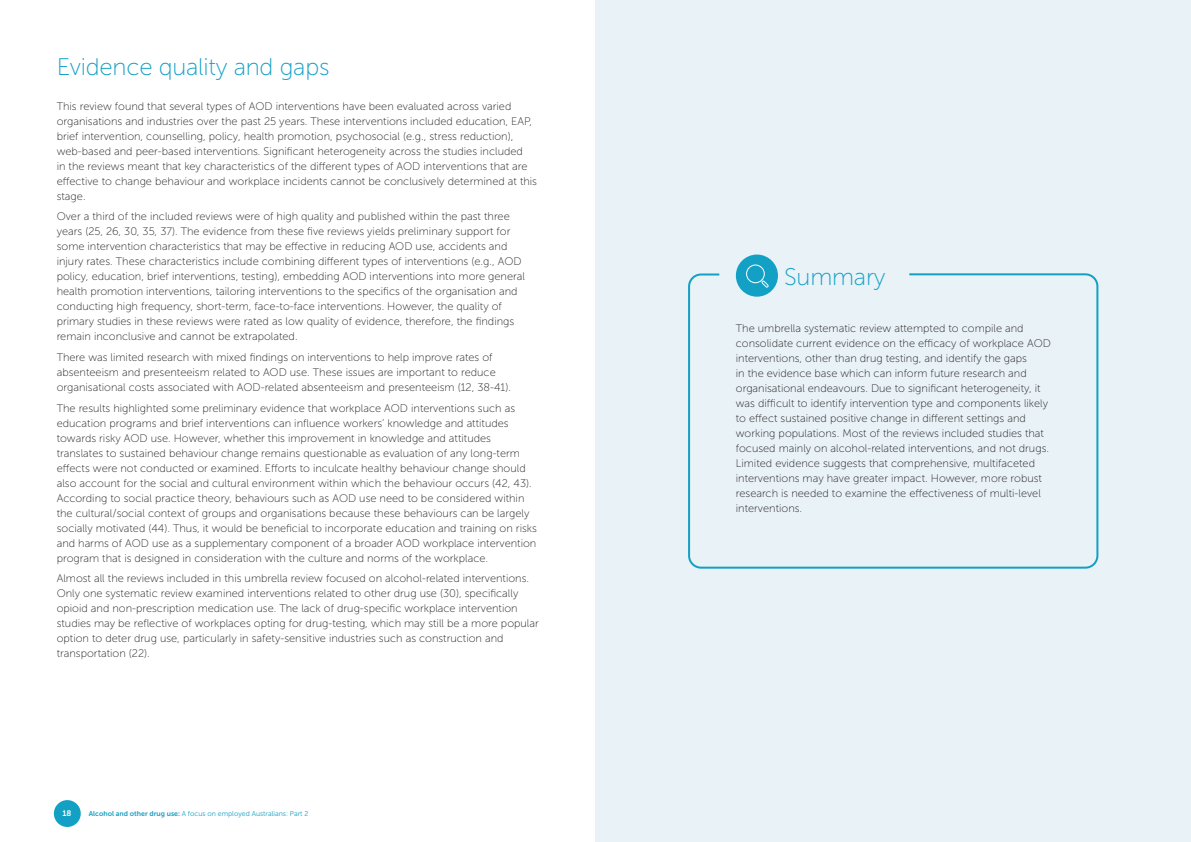
<style>
.page{position:relative;width:1191px;height:842px;background:#fff}
.page>*{position:absolute;margin:0;border:0;box-sizing:border-box;transform-origin:0 0}
.Heading_2{font:24px "Museo Sans 100";letter-spacing:-.01em;color:#13a0c5}
.t1{font:11px/15px "Museo Sans 100";color:#231f20}
.t2{font:8px "Museo Sans 700";color:#fff}
.t3{font:7px "Museo Sans 300";color:#13a0c5}
.s1{font-family:"Museo Sans 700"}
</style>
<div class="page">
<div style="left:54px;top:800px;width:27px;height:27px;background:#13a0c5;border-radius:50%"></div>
<div style="left:595px;top:0;width:596px;height:842px;background:#e8f2f7"></div>
<div style="left:688px;top:273px;width:410px;height:296px;border:2px solid #13a0c5;border-radius:12px"></div>
<div style="left:736px;top:255px;width:42px;height:42px;background:#13a0c5;border-radius:50%"></div>
<div style="left:746px;top:264px;width:19px;height:19px;border:1px solid #fff;border-radius:50%"></div>
<svg style="left:761px;top:279px;width:8px;height:9px"></svg>
<p class="Heading_2" style="left:57px;top:54px;width:274px">Evidence quality and gaps</p>
<p class="t1" style="left:57px;top:98px;width:482px">This review found that several types of AOD interventions have been evaluated across varied organisations and industries over the past 25 years. These interventions included education, EAP, brief intervention, counselling, policy, health promotion, psychosocial (e.g., stress reduction), web-based and peer-based interventions. Significant heterogeneity across the studies included<br>in the reviews meant that key characteristics of the different types of AOD interventions that are effective to change behaviour and workplace incidents cannot be conclusively determined at this stage.</p>
<p class="t1" style="left:57px;top:209px;width:470px">Over a third of the included reviews were of high quality and published within the past three years (25, 26, 30, 35, 37). The evidence from these five reviews yields preliminary support for some intervention characteristics that may be effective in reducing AOD use, accidents and injury rates. These characteristics include combining different types of interventions (e.g., AOD policy, education, brief interventions, testing), embedding AOD interventions into more general health promotion interventions, tailoring interventions to the specifics of the organisation and conducting high frequency, short-term, face-to-face interventions. However, the quality of primary studies in these reviews were rated as low quality of evidence, therefore, the findings remain inconclusive and cannot be extrapolated.</p>
<p class="t1" style="left:57px;top:350px;width:456px">There was limited research with mixed findings on interventions to help improve rates of absenteeism and presenteeism related to AOD use. These issues are important to reduce organisational costs associated with AOD-related absenteeism and presenteeism (12, 38-41).</p>
<p class="t1" style="left:57px;top:400px;width:482px">The results highlighted some preliminary evidence that workplace AOD interventions such as education programs and brief interventions can influence workers’ knowledge and attitudes towards risky AOD use. However, whether this improvement in knowledge and attitudes translates to sustained behaviour change remains questionable as evaluation of any long-term effects were not conducted or examined. Efforts to inculcate healthy behaviour change should also account for the social and cultural environment within which the behaviour occurs (42, 43).<br>According to social practice theory, behaviours such as AOD use need to be considered within the cultural/social context of groups and organisations because these behaviours can be largely socially motivated (44). Thus, it would be beneficial to incorporate education and training on risks and harms of AOD use as a supplementary component of a broader AOD workplace intervention program that is designed in consideration with the culture and norms of the workplace.</p>
<p class="t1" style="left:57px;top:571px;width:483px">Almost all the reviews included in this umbrella review focused on alcohol-related interventions.<br>Only one systematic review examined interventions related to other drug use (30), specifically opioid and non-prescription medication use. The lack of drug-specific workplace intervention studies may be reflective of workplaces opting for drug-testing, which may still be a more popular option to deter drug use, particularly in safety-sensitive industries such as construction and transportation (22).</p>
<p class="t2" style="left:62px;top:809px;width:10px">18</p>
<p class="t3" style="left:89px;top:809px;width:221px"><span class="s1">Alcohol and other drug use:</span> A focus on employed Australians: Part 2</p>
<p class="Heading_2" style="left:784px;top:264px;width:103px">Summary</p>
<p class="t1" style="left:736px;top:320px;width:316px">The umbrella systematic review attempted to compile and consolidate current evidence on the efficacy of workplace AOD interventions, other than drug testing, and identify the gaps<br>in the evidence base which can inform future research and organisational endeavours. Due to significant heterogeneity, it was difficult to identify intervention type and components likely to effect sustained positive change in different settings and working populations. Most of the reviews included studies that focused mainly on alcohol-related interventions, and not drugs.<br>Limited evidence suggests that comprehensive, multifaceted interventions may have greater impact. However, more robust research is needed to examine the effectiveness of multi-level interventions.</p>
</div>
